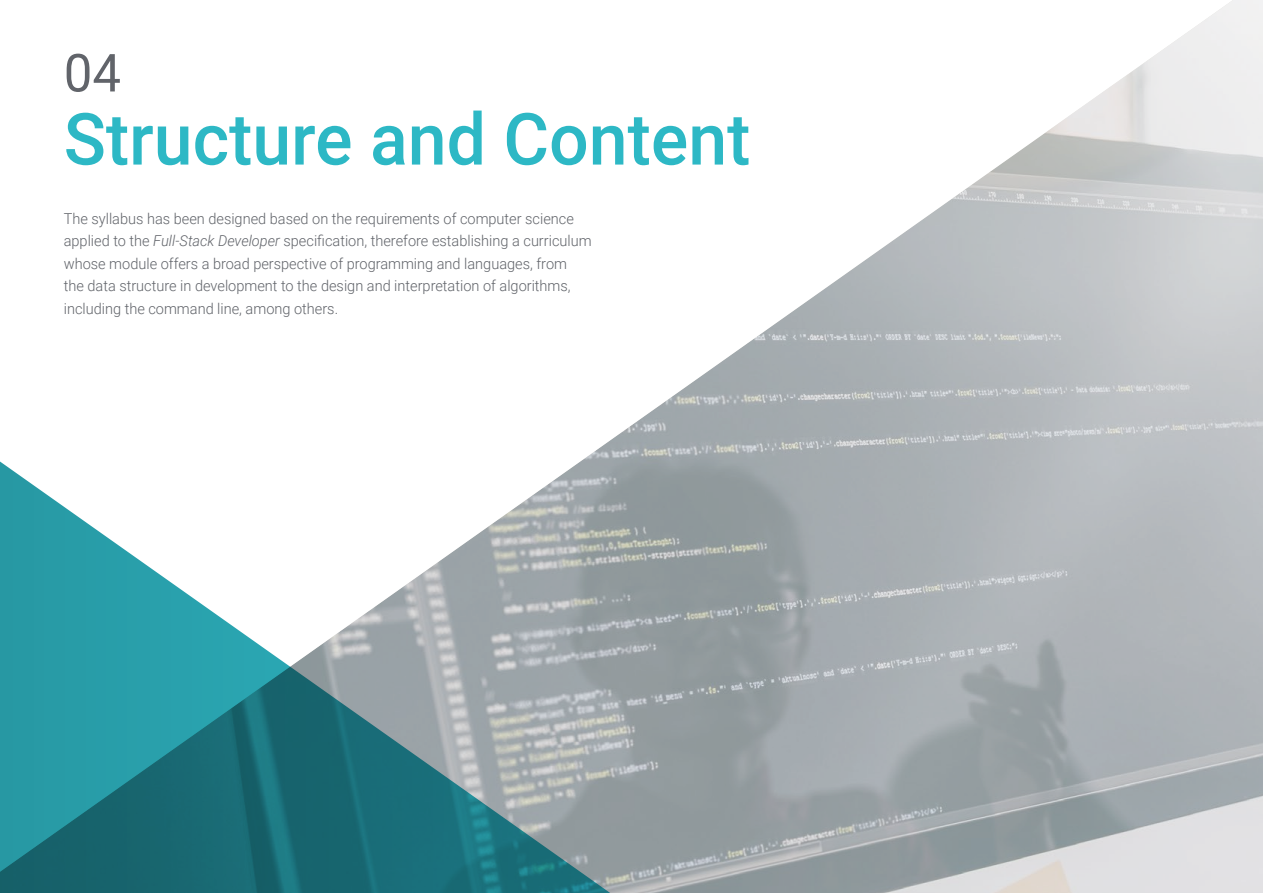
<style>
.page{position:relative;width:1263px;height:893px;background:#fff}
.page>*{position:absolute;margin:0;border:0;box-sizing:border-box;transform-origin:0 0}
.t1{font:500 72px "Roboto";color:#2db8c5}
.t2{font:52.5px "Roboto";color:#61646a}
.t3{font:300 15px/22.5px "Roboto";color:#61646a}
.s1{font-style:italic}
</style>
<div class="page">
<img style="left:602px;top:0;width:661px;height:893px">
<svg style="left:0;top:446px;width:640px;height:447px"></svg>
<h2 class="t2" style="left:64px;top:36px;width:59px">04</h2>
<h1 class="t1" style="left:64px;top:89px;width:688px">Structure and Content</h1>
<p class="t3" style="left:64px;top:207px;width:529px">The syllabus has been designed based on the requirements of computer science applied to the <span class="s1">Full-Stack Developer</span> specification, therefore establishing a curriculum whose module offers a broad perspective of programming and languages, from<br>the data structure in development to the design and interpretation of algorithms, including the command line, among others.</p>
</div>
